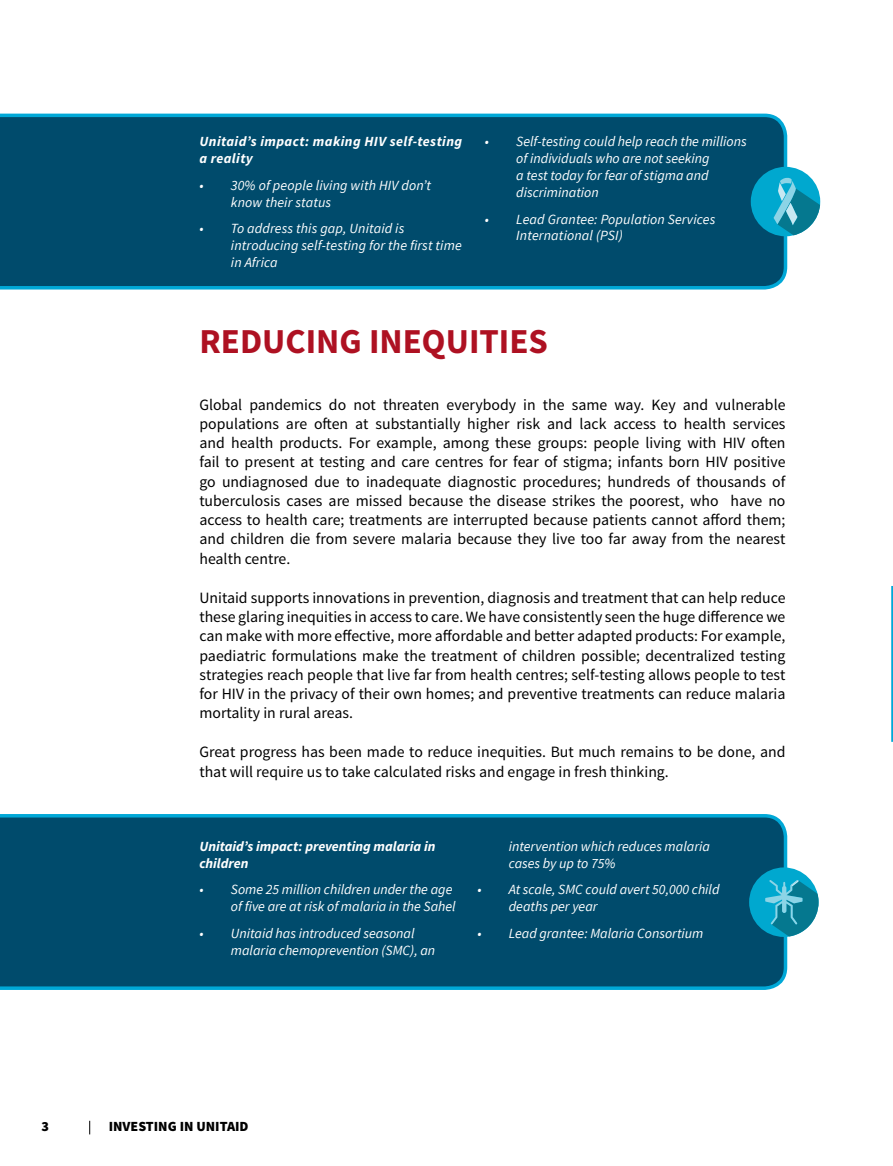
<style>
.page{position:relative;width:893px;height:1166px;background:#fff}
.page>*{position:absolute;margin:0;border:0;box-sizing:border-box;transform-origin:0 0}
.t1{font:700 35px "Source Sans Pro";color:#ae1122}
.t2{font:15.75px/19.2px "Source Sans Pro";color:#000;text-align:justify}
.t3{font:italic 14px/16.8px "Source Sans Pro";color:#fff}
.t4{font:italic 700 14px/16.8px "Source Sans Pro";letter-spacing:.03em;color:#fff}
.t5{font:italic 700 14px/16.8px "Source Sans Pro";color:#fff}
.t6{font:900 14px "Source Sans Pro";color:#000}
</style>
<div class="page">
<svg style="left:89px;top:1121px;width:1px;height:13px"></svg>
<div style="left:0;top:114px;width:787px;height:175px;background:#004b6c"></div>
<svg style="left:891px;top:586px;width:2px;height:156px"></svg>
<div style="left:0;top:814px;width:787px;height:176px;background:#004b6c"></div>
<div style="left:751px;top:167px;width:69px;height:69px;background:#00a8cf;border-radius:50%"></div>
<svg style="left:773px;top:178px;width:47px;height:57px"></svg>
<div style="left:749px;top:867px;width:70px;height:70px;background:#00a8cf;border-radius:50%"></div>
<svg style="left:765px;top:880px;width:54px;height:56px"></svg>
<p class="t4" style="left:199px;top:133px;width:264px">Unitaid’s impact: making HIV self-testing a reality</p>
<p class="t3" style="left:231px;top:177px;width:202px;text-indent:-31px">• 30% of people living with HIV don’t know their status</p>
<p class="t3" style="left:231px;top:220px;width:232px;text-indent:-31px">• To address this gap, Unitaid is introducing self-testing for the first time in Africa</p>
<p class="t3" style="left:516px;top:133px;width:232px;text-indent:-32px">• Self-testing could help reach the millions of individuals who are not seeking<br>a test today for fear of stigma and discrimination</p>
<p class="t3" style="left:516px;top:210px;width:201px;text-indent:-32px">• Lead Grantee: Population Services<br>International (PSI)</p>
<h1 class="t1" style="left:199px;top:319px;width:350px">REDUCING INEQUITIES</h1>
<p class="t2" style="left:199px;top:395px;width:588px">Global pandemics do not threaten everybody in the same way. Key and vulnerable populations are often at substantially higher risk and lack access to health services and health products. For example, among these groups: people living with HIV often fail to present at testing and care centres for fear of stigma; infants born HIV positive go undiagnosed due to inadequate diagnostic procedures; hundreds of thousands of tuberculosis cases are missed because the disease strikes the poorest, who have no access to health care; treatments are interrupted because patients cannot afford them; and children die from severe malaria because they live too far away from the nearest health centre.</p>
<p class="t2" style="left:199px;top:588px;width:588px">Unitaid supports innovations in prevention, diagnosis and treatment that can help reduce these glaring inequities in access to care. We have consistently seen the huge difference we can make with more effective, more affordable and better adapted products: For example, paediatric formulations make the treatment of children possible; decentralized testing strategies reach people that live far from health centres; self-testing allows people to test for HIV in the privacy of their own homes; and preventive treatments can reduce malaria mortality in rural areas.</p>
<p class="t2" style="left:199px;top:743px;width:588px">Great progress has been made to reduce inequities. But much remains to be done, and that will require us to take calculated risks and engage in fresh thinking.</p>
<p class="t5" style="left:199px;top:837px;width:238px">Unitaid’s impact: preventing malaria in children</p>
<p class="t3" style="left:199px;top:881px;width:258px;text-align:right">• Some 25 million children under the age of five are at risk of malaria in the Sahel</p>
<p class="t3" style="left:231px;top:925px;width:206px;text-indent:-31px">• Unitaid has introduced seasonal malaria chemoprevention (SMC), an</p>
<p class="t3" style="left:509px;top:838px;width:203px">intervention which reduces malaria cases by up to 75%</p>
<p class="t3" style="left:509px;top:881px;width:212px;text-indent:-32px">• At scale, SMC could avert 50,000 child deaths per year</p>
<p class="t3" style="left:477px;top:925px;width:228px">• Lead grantee: Malaria Consortium</p>
<p class="t6" style="left:41px;top:1117px;width:9px">3</p>
<p class="t6" style="left:109px;top:1117px;width:141px">INVESTING IN UNITAID</p>
</div>
